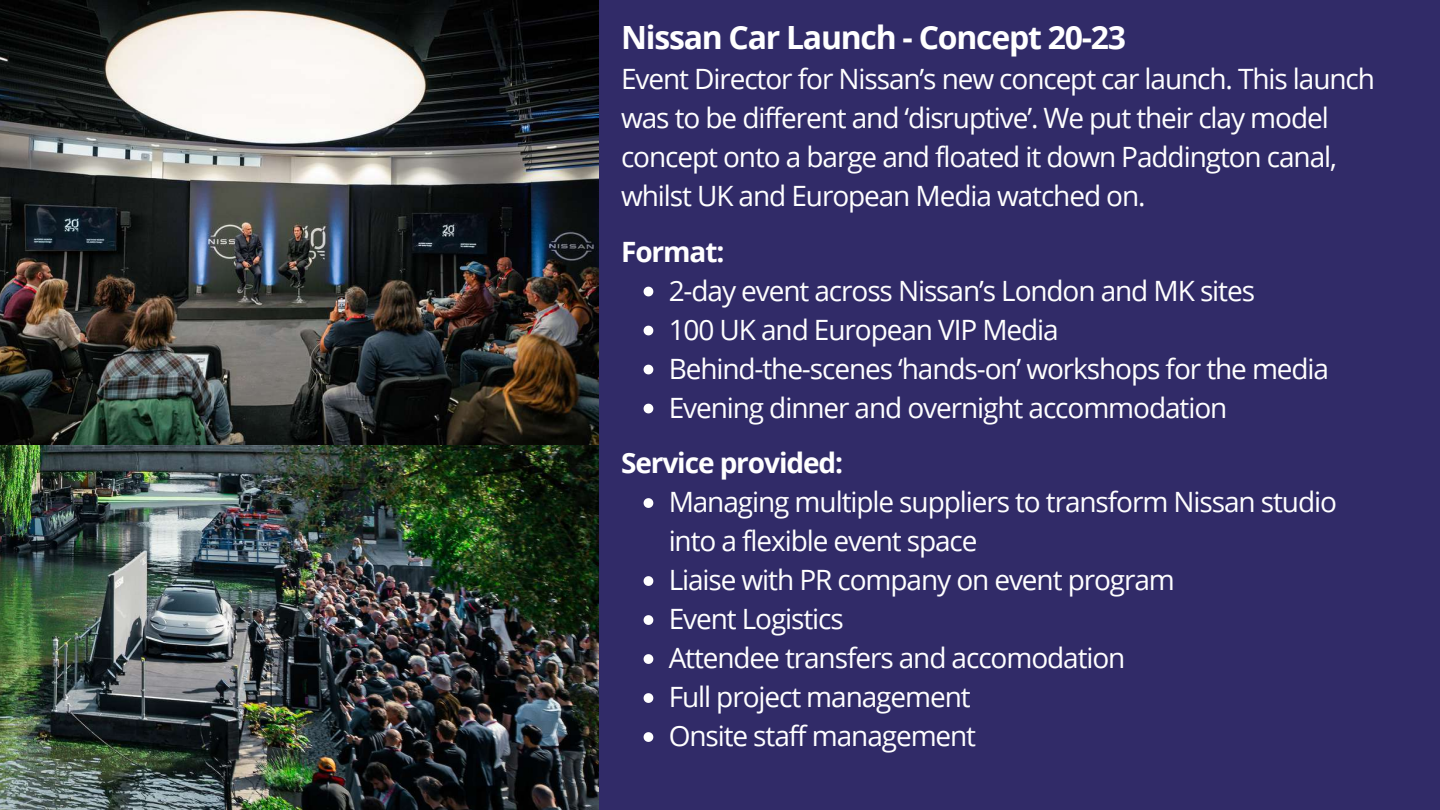
<style>
.page{position:relative;width:1440px;height:810px;background:#312b68}
.page>*{position:absolute;margin:0;border:0;box-sizing:border-box;transform-origin:0 0}
.t1{font:700 32px "Open Sans";letter-spacing:-.04em;color:#fff}
.t2{font:28px/39px "Open Sans";letter-spacing:-.04em;color:#fff}
.t3{font:700 28px "Open Sans";letter-spacing:-.04em;color:#fff}
</style>
<div class="page">
<img style="left:0;top:445px;width:598px;height:365px">
<img style="left:0;top:0;width:599px;height:445px">
<svg style="left:644px;top:287px;width:9px;height:9px"></svg>
<svg style="left:644px;top:326px;width:9px;height:9px"></svg>
<svg style="left:644px;top:365px;width:9px;height:9px"></svg>
<svg style="left:644px;top:404px;width:9px;height:9px"></svg>
<svg style="left:644px;top:498px;width:9px;height:10px"></svg>
<svg style="left:644px;top:576px;width:9px;height:10px"></svg>
<svg style="left:644px;top:615px;width:9px;height:10px"></svg>
<svg style="left:644px;top:654px;width:9px;height:10px"></svg>
<svg style="left:644px;top:693px;width:9px;height:10px"></svg>
<svg style="left:644px;top:732px;width:9px;height:10px"></svg>
<p class="t1" style="left:621px;top:15px;width:507px">Nissan Car Launch - Concept 20-23</p>
<p class="t2" style="left:621px;top:59px;width:755px">Event Director for Nissan’s new concept car launch. This launch was to be different and ‘disruptive’. We put their clay model concept onto a barge and floated it down Paddington canal, whilst UK and European Media watched on.</p>
<p class="t3" style="left:621px;top:232px;width:105px">Format:</p>
<p class="t2" style="left:669px;top:271px;width:662px">2-day event across Nissan’s London and MK sites<br>100 UK and European VIP Media<br>Behind-the-scenes ‘hands-on’ workshops for the media Evening dinner and overnight accommodation</p>
<p class="t3" style="left:621px;top:444px;width:224px">Service provided:</p>
<p class="t2" style="left:669px;top:482px;width:670px">Managing multiple suppliers to transform Nissan studio into a flexible event space<br>Liaise with PR company on event program<br>Event Logistics<br>Attendee transfers and accomodation<br>Full project management<br>Onsite staff management</p>
</div>
